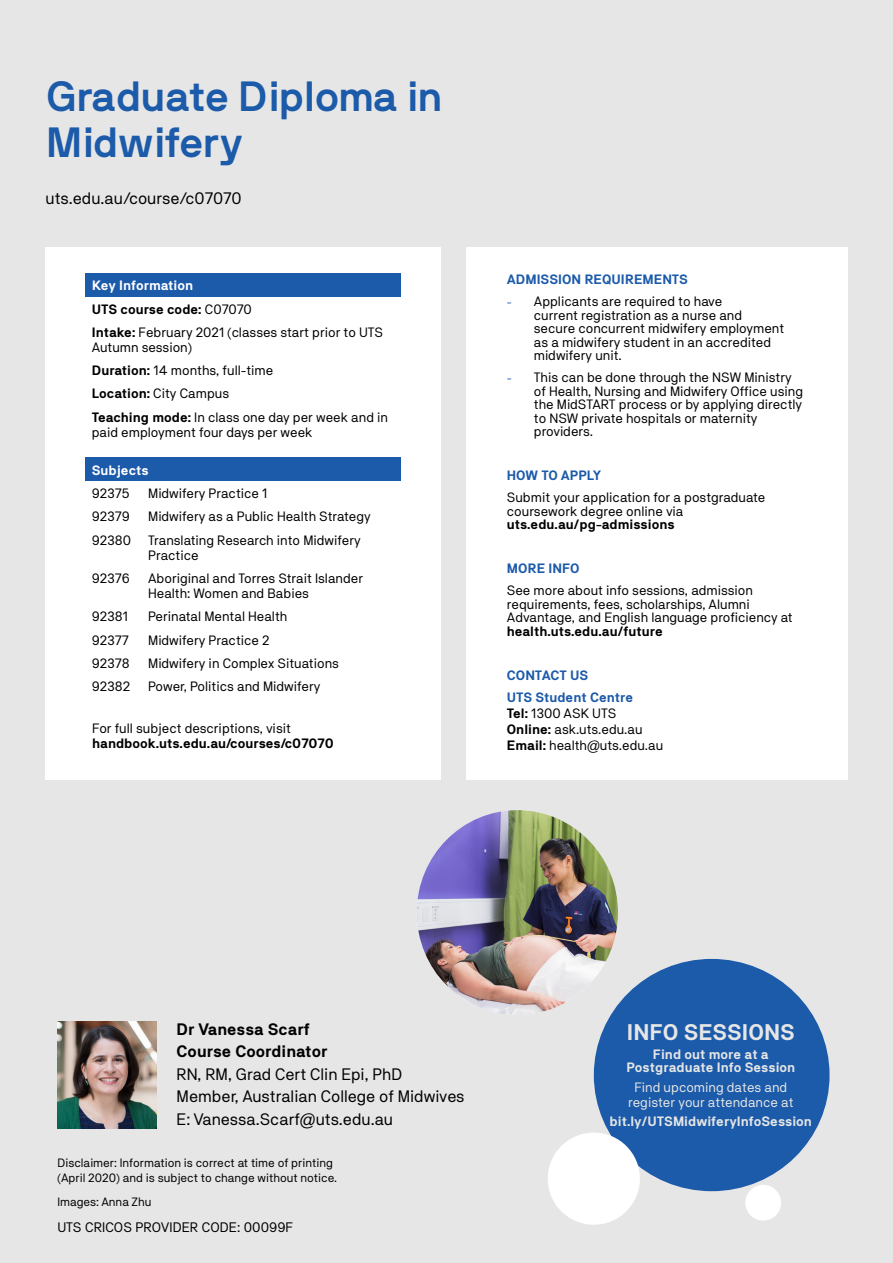
<style>
.page{position:relative;width:893px;height:1263px;background:#e5e6e5}
.page>*{position:absolute;margin:0;border:0;box-sizing:border-box;transform-origin:0 0}
.t1{font:700 42px/46.5px "NB International Pro";color:#1c5aaa}
.t2{font:700 22.5px "NB Akademie Std";color:#e5e6e5}
.t3{font:16.5px/22.5px "NB Akademie Std";color:#000}
.t4{font:700 16.5px/22.5px "NB Akademie Std";color:#000}
.t5{font:13.65px "NB Akademie Std";color:#000}
.t6{font:13.5px/13.5px "NB Akademie Std";color:#000}
.t7{font:700 13.5px "NB Akademie Std";color:#000}
.t8{font:700 13.5px/13.5px "NB Akademie Std";color:#e5e6e5;text-align:center}
.t9{font:700 13.5px/22px "NB Akademie Std";color:#1c5aaa}
.t10{font:13.5px/15px "NB Akademie Std";color:#e5e6e5;text-align:center}
.t11{font:700 13.5px "NB Akademie Std";color:#fff}
.t12{font:12px/15px "NB Akademie Std";color:#000}
.s1{font-weight:700;color:#fff}
.s2{font-weight:700}
.s3{font-size:12px;color:#1c5aaa}
</style>
<div class="page">
<div style="left:466px;top:247px;width:381px;height:533px;background:#fff"></div>
<div style="left:745px;top:1185px;width:36px;height:35px;background:#fff;border-radius:50%"></div>
<div style="left:594px;top:959px;width:235px;height:232px;background:#1c5aaa;border-radius:50%"></div>
<div style="left:548px;top:1132px;width:92px;height:93px;background:#fff;border-radius:50%"></div>
<div style="left:46px;top:247px;width:395px;height:533px;background:#fff"></div>
<div style="left:86px;top:273px;width:315px;height:24px;background:#1c5aaa"></div>
<div style="left:86px;top:458px;width:315px;height:23px;background:#1c5aaa"></div>
<img style="left:57px;top:1021px;width:100px;height:107px">
<img style="left:417px;top:810px;width:201px;height:205px">
<h1 class="t1" style="left:47px;top:72px;width:398px">Graduate Diploma in<br>Midwifery</h1>
<p class="t3" style="left:46px;top:186px;width:198px">uts.edu.au/course/c07070</p>
<p class="t6" style="left:92px;top:274px;width:293px;line-height:23.2px"><span class="s1">Key Information<br></span><span class="s2">UTS course code:</span> C07070<br><span class="s2">Intake:</span> February 2021 (classes start prior to UTS</p>
<p class="t6" style="left:92px;top:335px;width:298px;line-height:23.2px">Autumn session)<br><span class="s2">Duration:</span> 14 months, full-time<br><span class="s2">Location:</span> City Campus<br><span class="s2">Teaching mode:</span> In class one day per week and in</p>
<p class="t6" style="left:92px;top:425px;width:222px">paid employment four days per week</p>
<p class="t11" style="left:92px;top:462px;width:58px">Subjects</p>
<p class="t6" style="left:92px;top:486px;width:40px">92375</p>
<p class="t6" style="left:148px;top:486px;width:121px">Midwifery Practice 1</p>
<p class="t6" style="left:92px;top:510px;width:40px">92379</p>
<p class="t6" style="left:148px;top:510px;width:224px">Midwifery as a Public Health Strategy</p>
<p class="t6" style="left:92px;top:533px;width:41px">92380</p>
<p class="t6" style="left:148px;top:532px;width:214px;line-height:15px">Translating Research into Midwifery<br>Practice</p>
<p class="t6" style="left:92px;top:571px;width:40px">92376</p>
<p class="t6" style="left:148px;top:571px;width:216px;line-height:15px">Aboriginal and Torres Strait Islander<br>Health: Women and Babies</p>
<p class="t6" style="left:92px;top:610px;width:38px">92381</p>
<p class="t6" style="left:148px;top:610px;width:141px">Perinatal Mental Health</p>
<p class="t6" style="left:92px;top:633px;width:39px">92377</p>
<p class="t6" style="left:148px;top:633px;width:123px">Midwifery Practice 2</p>
<p class="t6" style="left:92px;top:656px;width:39px">92378</p>
<p class="t6" style="left:148px;top:656px;width:192px">Midwifery in Complex Situations</p>
<p class="t6" style="left:92px;top:679px;width:40px">92382</p>
<p class="t6" style="left:148px;top:679px;width:174px">Power, Politics and Midwifery</p>
<p class="t6" style="left:92px;top:721px;width:200px">For full subject descriptions, visit</p>
<p class="t7" style="left:92px;top:736px;width:243px">handbook.uts.edu.au/courses/c07070</p>
<p class="t9" style="left:507px;top:268px;width:183px">ADMISSION REQUIREMENTS</p>
<p class="t6" style="left:534px;top:294px;width:252px;text-indent:-27px"><span class="s3">-</span> Applicants are required to have<br>current registration as a nurse and secure concurrent midwifery employment as a midwifery student in an accredited midwifery unit.</p>
<p class="t6" style="left:534px;top:370px;width:271px;text-indent:-27px"><span class="s3">-</span> This can be done through the NSW Ministry of Health, Nursing and Midwifery Office using the MidSTART process or by applying directly to NSW private hospitals or maternity providers.</p>
<p class="t9" style="left:507px;top:464px;width:96px">HOW TO APPLY</p>
<p class="t6" style="left:507px;top:490px;width:260px">Submit your application for a postgraduate coursework degree online via</p>
<p class="t7" style="left:507px;top:517px;width:169px">uts.edu.au/pg-admissions</p>
<p class="t9" style="left:507px;top:557px;width:74px">MORE INFO</p>
<p class="t6" style="left:507px;top:584px;width:287px">See more about info sessions, admission requirements, fees, scholarships, Alumni<br>Advantage, and English language proficiency at</p>
<p class="t7" style="left:507px;top:623px;width:157px">health.uts.edu.au/future</p>
<p class="t9" style="left:507px;top:664px;width:128px">CONTACT US<br>UTS Student Centre</p>
<p class="t6" style="left:507px;top:705px;width:158px;line-height:16px"><span class="s2">Tel:</span> 1300 ASK UTS<br><span class="s2">Online:</span> ask.uts.edu.au<br><span class="s2">Email:</span> health@uts.edu.au</p>
<p class="t4" style="left:177px;top:1018px;width:152px">Dr Vanessa Scarf<br>Course Coordinator</p>
<p class="t3" style="left:177px;top:1062px;width:289px">RN, RM, Grad Cert Clin Epi, PhD<br>Member, Australian College of Midwives<br>E: Vanessa.Scarf@uts.edu.au</p>
<p class="t12" style="left:57px;top:1155px;width:281px">Disclaimer: Information is correct at time of printing (April 2020) and is subject to change without notice.</p>
<p class="t12" style="left:57px;top:1194px;width:96px">Images: Anna Zhu</p>
<p class="t5" style="left:57px;top:1219px;width:237px">UTS CRICOS PROVIDER CODE: 00099F</p>
<h2 class="t2" style="left:627px;top:1019px;width:169px">INFO SESSIONS</h2>
<p class="t8" style="left:626px;top:1047px;width:170px">Find out more at a<br>Postgraduate Info Session</p>
<p class="t10" style="left:628px;top:1079px;width:167px">Find upcoming dates and register your attendance at</p>
<p class="t8" style="left:610px;top:1114px;width:204px">bit.ly/UTSMidwiferyInfoSession</p>
</div>
